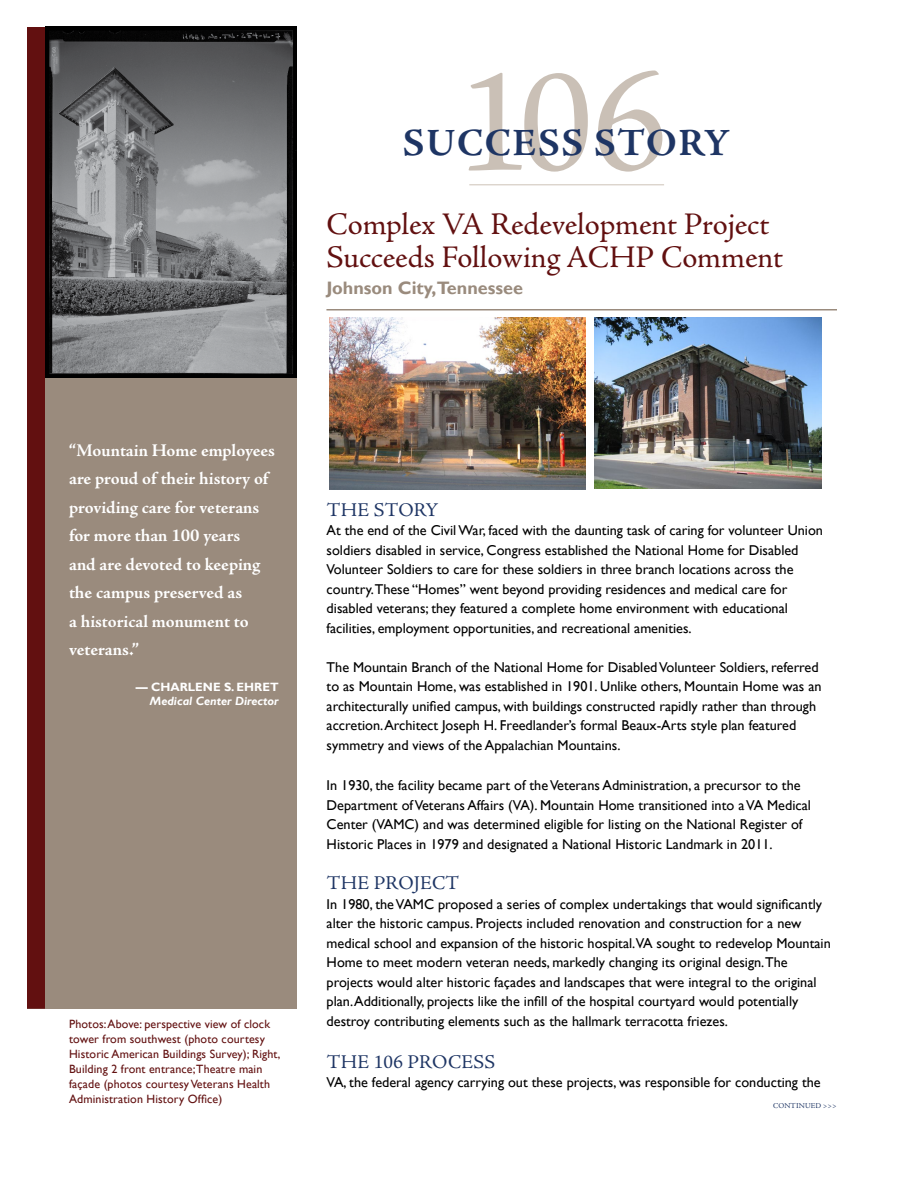
<style>
.page{position:relative;width:918px;height:1188px;background:#fff}
.page>*{position:absolute;margin:0;border:0;box-sizing:border-box;transform-origin:0 0}
.t1{font:700 38.7px "Adobe Jenson Pro";letter-spacing:.04em;color:#1e3564}
.t2{font:31.5px/33px "Adobe Jenson Pro";letter-spacing:-.005em;color:#621010}
.t3{font:19.5px "Adobe Jenson Pro";letter-spacing:.01em;color:#1e3564}
.t4{font:700 18px/28.5px "Adobe Jenson Pro";letter-spacing:-.005em;color:#fff}
.t5{font:700 18px "Gill Sans";color:#9a8b7d}
.t6{font:14.25px/19.5px "Gill Sans";color:#000}
.t7{font:12px/15px "Gill Sans";letter-spacing:.01em;color:#621010}
.t8{font:italic 700 12px "Gill Sans";color:#fff}
.t9{font:700 12px "Gill Sans";color:#fff}
.t10{font:7.5px "Adobe Jenson Pro";letter-spacing:.015em;color:#1e3564}
</style>
<div class="page">
<div style="left:27px;top:294px;width:270px;height:715px;background:#9a8b7d"></div>
<img style="left:45px;top:26px;width:252px;height:351px">
<hr style="left:326px;top:309px;width:511px;height:1px;background:#9a8b7d">
<svg style="left:469px;top:70px;width:193px;height:102px"></svg>
<hr style="left:469px;top:184px;width:195px;height:1px;background:#d9d1c9">
<img style="left:594px;top:318px;width:228px;height:170px">
<div style="left:27px;top:27px;width:18px;height:982px;background:#621010"></div>
<img style="left:329px;top:318px;width:256px;height:171px">
<h1 class="t1" style="left:403px;top:120px;width:328px">Success Story</h1>
<h2 class="t2" style="left:327px;top:209px;width:444px">Complex VA Redevelopment Project<br>Succeeds Following ACHP</h2>
<h2 class="t2" style="left:661px;top:242px;width:123px">Comment</h2>
<p class="t5" style="left:327px;top:277px;width:198px">Johnson City,Tennessee</p>
<p class="t4" style="left:69px;top:436px;width:207px">“Mountain Home employees are proud of their history of providing care for veterans for more than 100 years<br>and are devoted to keeping the campus preserved as<br>a historical monument to veterans.”</p>
<p class="t9" style="left:136px;top:679px;width:141px">— Charlene S. Ehret</p>
<p class="t8" style="left:150px;top:694px;width:130px">Medical Center Director</p>
<p class="t7" style="left:69px;top:1016px;width:213px">Photos: Above: perspective view of clock tower from southwest (photo courtesy Historic American Buildings Survey); Right, Building 2 front entrance; Theatre main façade (photos courtesy Veterans Health Administration History Office)</p>
<h3 class="t3" style="left:327px;top:499px;width:113px">the story</h3>
<p class="t6" style="left:327px;top:521px;width:498px">At the end of the Civil War, faced with the daunting task of caring for volunteer Union soldiers disabled in service, Congress established the National Home for Disabled Volunteer Soldiers to care for these soldiers in three branch locations across the country.These “Homes” went beyond providing residences and medical care for disabled veterans; they featured a complete home environment with educational facilities, employment opportunities, and recreational amenities.</p>
<p class="t6" style="left:327px;top:657px;width:496px">The Mountain Branch of the National Home for Disabled Volunteer Soldiers, referred to as Mountain Home, was established in 1901. Unlike others, Mountain Home was an architecturally unified campus, with buildings constructed rapidly rather than through accretion. Architect Joseph H. Freedlander’s formal Beaux-Arts style plan featured symmetry and views of the Appalachian Mountains.</p>
<p class="t6" style="left:327px;top:776px;width:486px">In 1930, the facility became part of the Veterans Administration, a precursor to the Department of Veterans Affairs (VA). Mountain Home transitioned into a VA Medical Center (VAMC) and was determined eligible for listing on the National Register of Historic Places in 1979 and designated a National Historic Landmark in 2011.</p>
<h3 class="t3" style="left:327px;top:872px;width:134px">the project</h3>
<p class="t6" style="left:327px;top:894px;width:506px">In 1980, the VAMC proposed a series of complex undertakings that would significantly alter the historic campus. Projects included renovation and construction for a new medical school and expansion of the historic hospital.VA sought to redevelop Mountain Home to meet modern veteran needs, markedly changing its original design.The projects would alter historic façades and landscapes that were integral to the original plan. Additionally, projects like the infill of the hospital courtyard would potentially destroy contributing elements such as the hallmark terracotta friezes.</p>
<h3 class="t3" style="left:327px;top:1051px;width:170px">the 106 process</h3>
<p class="t6" style="left:327px;top:1073px;width:496px">VA, the federal agency carrying out these projects, was responsible for conducting the</p>
<p class="t10" style="left:773px;top:1101px;width:65px">continued &gt;&gt;&gt;</p>
</div>
